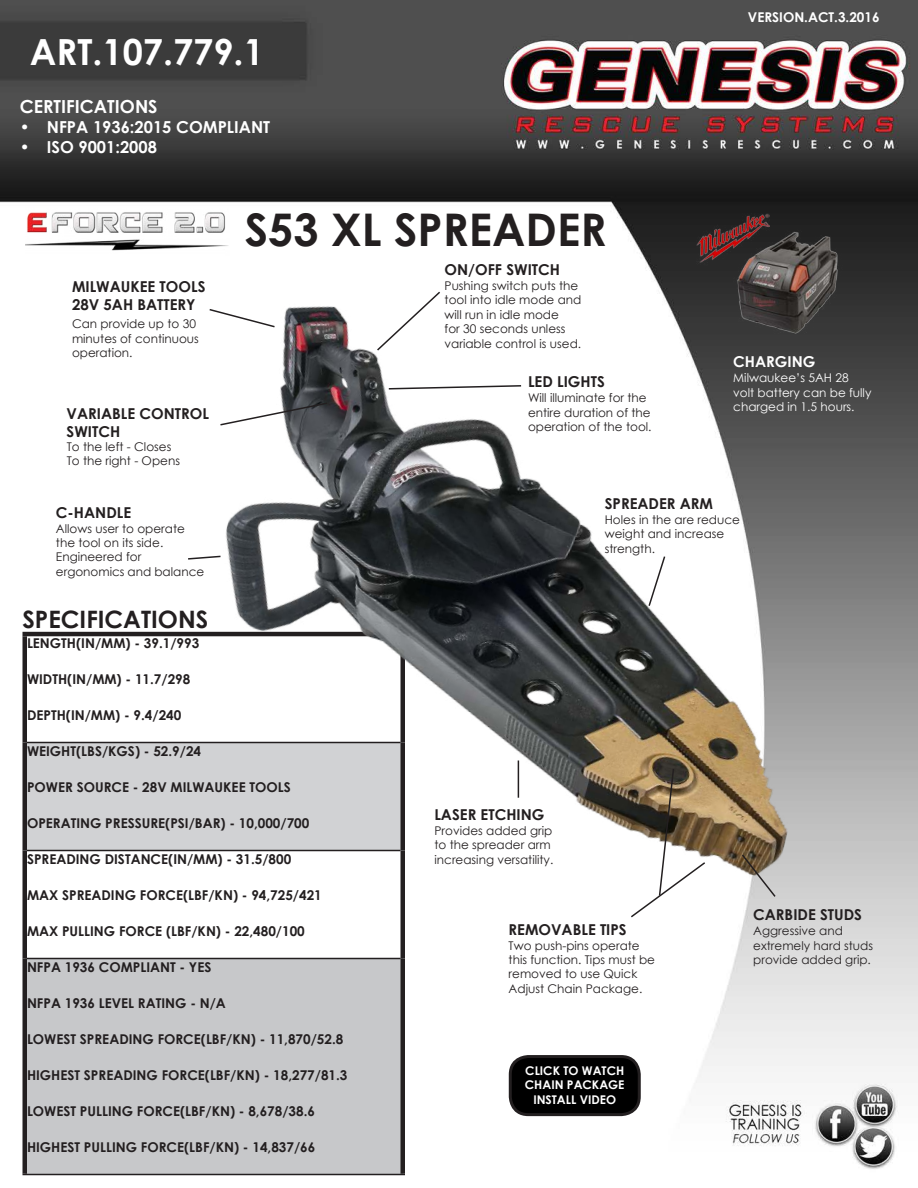
<style>
.page{position:relative;width:918px;height:1188px;background:#fff}
.page>*{position:absolute;margin:0;border:0;box-sizing:border-box;transform-origin:0 0}
.t1{font:700 45px "Century Gothic";color:#231f20}
.t2{font:700 36px "Century Gothic";color:#fff}
.t3{font:700 24px "Century Gothic";color:#231f20}
.t4{font:700 18px "Century Gothic";color:#fff}
.t5{font:700 16.5px "Century Gothic";color:#fff}
.t6{font:700 15px/18px "Century Gothic";color:#231f20}
.t7{font:700 15px "Century Gothic";color:#fff}
.t8{font:700 13.5px "Century Gothic";color:#231f20}
.t9{font:700 13.5px "Century Gothic";color:#fff}
.t10{font:12px/14.4px "Century Gothic";color:#231f20}
.t11{font:12px/14.4px "Century Gothic";color:#fff}
.t12{font:700 12px/14.4px "Century Gothic";color:#fff;text-align:center}
</style>
<div class="page">
<img style="left:0;top:0;width:918px;height:1176px">
<div style="left:25px;top:958px;width:378px;height:216px;background:#c7c8ca"></div>
<hr style="left:22px;top:1174px;width:383px;height:1px;background:#231f20">
<div style="left:22px;top:958px;width:5px;height:216px;background:#231f20"></div>
<div style="left:400px;top:958px;width:5px;height:216px;background:#231f20"></div>
<img style="left:0;top:188px;width:918px;height:790px">
<svg style="left:375px;top:290px;width:67px;height:62px"></svg>
<svg style="left:208px;top:308px;width:68px;height:21px"></svg>
<svg style="left:219px;top:401px;width:110px;height:26px"></svg>
<svg style="left:647px;top:555px;width:19px;height:53px"></svg>
<svg style="left:629px;top:767px;width:78px;height:152px"></svg>
<svg style="left:387px;top:384px;width:136px;height:6px"></svg>
<svg style="left:186px;top:555px;width:36px;height:6px"></svg>
<hr style="left:518px;top:760px;width:1px;height:38px;background:#231f20">
<svg style="left:740px;top:853px;width:37px;height:46px"></svg>
<img style="left:25px;top:205px;width:204px;height:54px">
<div style="left:510px;top:1057px;width:129px;height:58px;background:#000;border-radius:18px"></div>
<div style="left:509px;top:1055px;width:132px;height:61px;border:3px solid #231f20;border-radius:18px"></div>
<p class="t2" style="left:30px;top:24px;width:235px">ART.107.779.1</p>
<p class="t4" style="left:20px;top:93px;width:139px">CERTIFICATIONS</p>
<p class="t5" style="left:20px;top:115px;width:252px">• NFPA 1936:2015 COMPLIANT</p>
<p class="t5" style="left:20px;top:134px;width:139px">• ISO 9001:2008</p>
<p class="t1" style="left:245px;top:196px;width:363px">S53 XL SPREADER</p>
<p class="t6" style="left:72px;top:277px;width:135px">MILWAUKEE TOOLS<br>28V 5AH BATTERY</p>
<p class="t10" style="left:72px;top:317px;width:128px">Can provide up to 30 minutes of continuous operation.</p>
<p class="t6" style="left:67px;top:404px;width:144px">VARIABLE CONTROL<br>SWITCH</p>
<p class="t10" style="left:67px;top:439px;width:106px">To the left - Closes</p>
<p class="t10" style="left:67px;top:454px;width:115px">To the right - Opens</p>
<p class="t6" style="left:445px;top:260px;width:117px">ON/OFF SWITCH</p>
<p class="t10" style="left:445px;top:278px;width:138px">Pushing switch puts the tool into idle mode and will run in idle mode<br>for 30 seconds unless variable control is used.</p>
<p class="t6" style="left:528px;top:372px;width:78px">LED LIGHTS</p>
<p class="t10" style="left:528px;top:390px;width:125px">Will illuminate for the entire duration of the operation of the tool.</p>
<p class="t9" style="left:748px;top:7px;width:133px">VERSION.ACT.3.2016</p>
<p class="t7" style="left:733px;top:350px;width:84px">CHARGING</p>
<p class="t11" style="left:733px;top:370px;width:140px">Milwaukee’s 5AH 28 volt battery can be fully charged in 1.5 hours.</p>
<p class="t6" style="left:56px;top:503px;width:77px">C-HANDLE</p>
<p class="t10" style="left:56px;top:521px;width:150px">Allows user to operate the tool on its side.<br>Engineered for ergonomics and balance</p>
<p class="t3" style="left:22px;top:601px;width:187px">SPECIFICATIONS</p>
<p class="t8" style="left:27px;top:633px;width:174px">LENGTH(IN/MM) - 39.1/993</p>
<p class="t8" style="left:27px;top:669px;width:165px">WIDTH(IN/MM) - 11.7/298</p>
<p class="t8" style="left:27px;top:705px;width:156px">DEPTH(IN/MM) - 9.4/240</p>
<p class="t8" style="left:27px;top:741px;width:176px">WEIGHT(LBS/KGS) - 52.9/24</p>
<p class="t8" style="left:27px;top:777px;width:265px">POWER SOURCE - 28V MILWAUKEE TOOLS</p>
<p class="t8" style="left:27px;top:813px;width:284px">OPERATING PRESSURE(PSI/BAR) - 10,000/700</p>
<p class="t8" style="left:27px;top:849px;width:266px">SPREADING DISTANCE(IN/MM) - 31.5/800</p>
<p class="t8" style="left:27px;top:885px;width:296px">MAX SPREADING FORCE(LBF/KN) - 94,725/421</p>
<p class="t8" style="left:27px;top:921px;width:279px">MAX PULLING FORCE (LBF/KN) - 22,480/100</p>
<p class="t8" style="left:27px;top:957px;width:186px">NFPA 1936 COMPLIANT - YES</p>
<p class="t8" style="left:27px;top:993px;width:200px">NFPA 1936 LEVEL RATING - N/A</p>
<p class="t8" style="left:27px;top:1029px;width:318px">LOWEST SPREADING FORCE(LBF/KN) - 11,870/52.8</p>
<p class="t8" style="left:27px;top:1065px;width:322px">HIGHEST SPREADING FORCE(LBF/KN) - 18,277/81.3</p>
<p class="t8" style="left:27px;top:1101px;width:290px">LOWEST PULLING FORCE(LBF/KN) - 8,678/38.6</p>
<p class="t8" style="left:27px;top:1137px;width:290px">HIGHEST PULLING FORCE(LBF/KN) - 14,837/66</p>
<p class="t6" style="left:605px;top:494px;width:110px">SPREADER ARM</p>
<p class="t10" style="left:605px;top:512px;width:137px">Holes in the are reduce weight and increase strength.</p>
<p class="t6" style="left:434px;top:805px;width:112px">LASER ETCHING</p>
<p class="t10" style="left:435px;top:823px;width:120px">Provides added grip to the spreader arm increasing versatility.</p>
<p class="t6" style="left:508px;top:920px;width:120px">REMOVABLE TIPS</p>
<p class="t10" style="left:509px;top:938px;width:148px">Two push-pins operate this function. Tips must be removed to use Quick<br>Adjust Chain Package.</p>
<p class="t12" style="left:525px;top:1063px;width:101px">CLICK TO WATCH<br>CHAIN PACKAGE<br>INSTALL VIDEO</p>
<p class="t6" style="left:753px;top:905px;width:110px">CARBIDE STUDS</p>
<p class="t10" style="left:753px;top:923px;width:121px">Aggressive and extremely hard studs provide added grip.</p>
</div>
